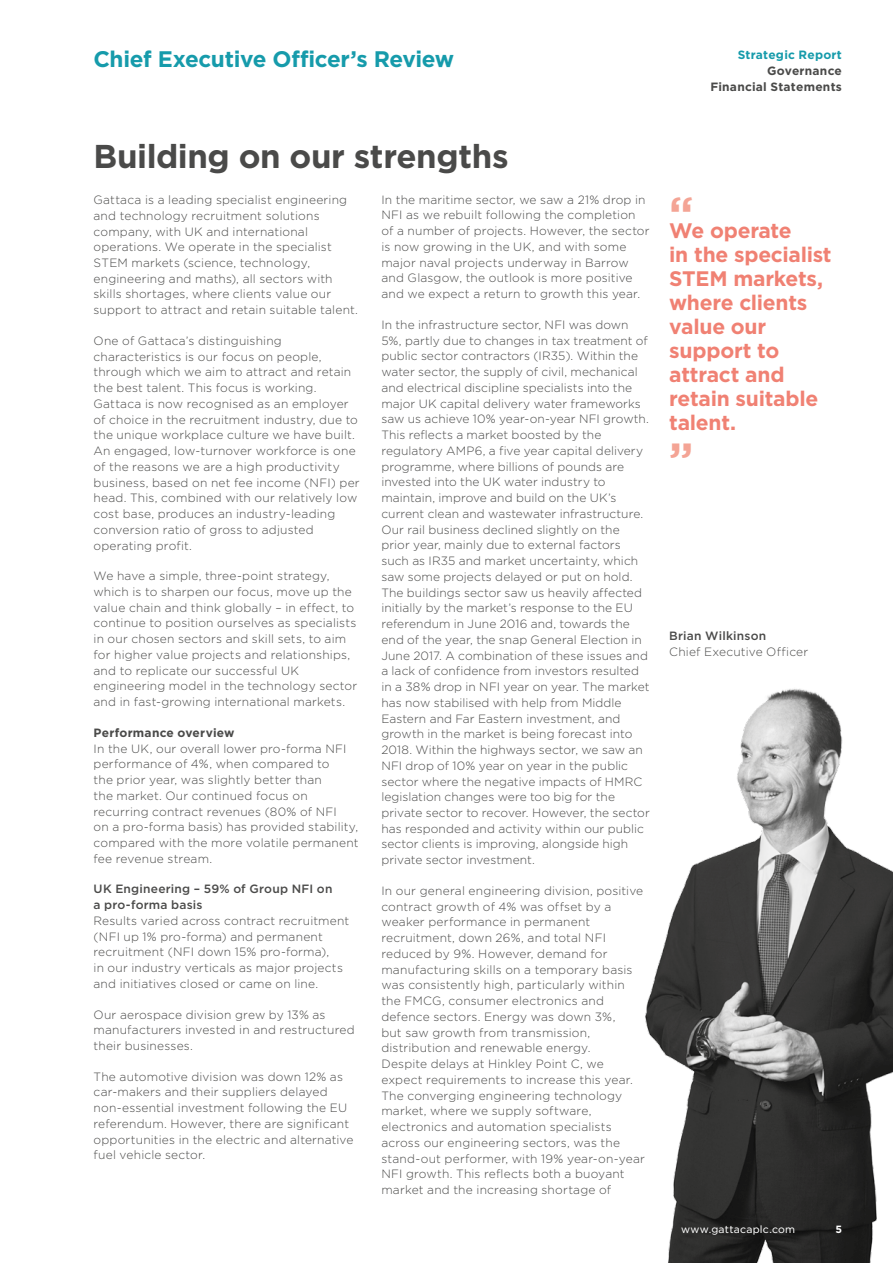
<style>
.page{position:relative;width:893px;height:1263px;background:#fff}
.page>*{position:absolute;margin:0;border:0;box-sizing:border-box;transform-origin:0 0}
.t1{font:700 45px "Gotham";color:#f4a495}
.t2{font:700 33px "Gotham";letter-spacing:-.015em;color:#4a4a49}
.t3{font:700 22.5px "Gotham";letter-spacing:-.015em;color:#169bab}
.t4{font:700 21px/24px "Gotham";letter-spacing:-.015em;color:#f08173}
.t5{font:300 12px/15.8px "Gotham";letter-spacing:.01em;color:#4a4a49}
.t6{font:500 12px/15.8px "Gotham";letter-spacing:.015em;color:#4a4a49}
.t7{font:700 12px/15.8px "Gotham";letter-spacing:.02em;color:#4a4a49;text-align:right}
.t8{font:700 12px "Gotham";letter-spacing:.02em;color:#169bab}
.t9{font:10.5px "Gotham";letter-spacing:.025em;color:#fff}
.t10{font:700 10.5px "Gotham";color:#fff}
</style>
<div class="page">
<img style="left:645px;top:689px;width:248px;height:574px">
<h3 class="t3" style="left:94px;top:44px;width:362px">Chief Executive Officer’s Review</h3>
<p class="t8" style="left:738px;top:47px;width:106px">Strategic Report</p>
<p class="t7" style="left:710px;top:63px;width:133px">Governance<br>Financial Statements</p>
<h2 class="t2" style="left:94px;top:134px;width:417px">Building on our strengths</h2>
<p class="t5" style="left:94px;top:192px;width:266px">Gattaca is a leading specialist engineering and technology recruitment solutions company, with UK and international operations. We operate in the specialist STEM markets (science, technology, engineering and maths), all sectors with skills shortages, where clients value our support to attract and retain suitable talent.</p>
<p class="t5" style="left:94px;top:332px;width:268px">One of Gattaca’s distinguishing characteristics is our focus on people, through which we aim to attract and retain the best talent. This focus is working.<br>Gattaca is now recognised as an employer of choice in the recruitment industry, due to the unique workplace culture we have built.<br>An engaged, low-turnover workforce is one of the reasons we are a high productivity business, based on net fee income (NFI) per head. This, combined with our relatively low cost base, produces an industry-leading conversion ratio of gross to adjusted operating profit.</p>
<p class="t5" style="left:94px;top:568px;width:265px">We have a simple, three-point strategy, which is to sharpen our focus, move up the value chain and think globally – in effect, to continue to position ourselves as specialists in our chosen sectors and skill sets, to aim for higher value projects and relationships, and to replicate our successful UK engineering model in the technology sector and in fast-growing international markets.</p>
<p class="t7" style="left:94px;top:725px;width:142px">Performance overview</p>
<p class="t5" style="left:94px;top:740px;width:267px">In the UK, our overall lower pro-forma NFI performance of 4%, when compared to<br>the prior year, was slightly better than<br>the market. Our continued focus on recurring contract revenues (80% of NFI<br>on a pro-forma basis) has provided stability, compared with the more volatile permanent fee revenue stream.</p>
<p class="t6" style="left:94px;top:881px;width:240px">UK Engineering – 59% of Group NFI on a pro-forma basis</p>
<p class="t5" style="left:94px;top:912px;width:257px">Results varied across contract recruitment (NFI up 1% pro-forma) and permanent recruitment (NFI down 15% pro-forma),<br>in our industry verticals as major projects and initiatives closed or came on line.</p>
<p class="t5" style="left:94px;top:1006px;width:263px">Our aerospace division grew by 13% as manufacturers invested in and restructured their businesses.</p>
<p class="t5" style="left:94px;top:1068px;width:261px">The automotive division was down 12% as car-makers and their suppliers delayed non-essential investment following the EU referendum. However, there are significant opportunities in the electric and alternative fuel vehicle sector.</p>
<p class="t5" style="left:381px;top:191px;width:270px">In the maritime sector, we saw a 21% drop in NFI as we rebuilt following the completion of a number of projects. However, the sector is now growing in the UK, and with some major naval projects underway in Barrow and Glasgow, the outlook is more positive and we expect a return to growth this year.</p>
<p class="t5" style="left:381px;top:316px;width:270px">In the infrastructure sector, NFI was down 5%, partly due to changes in tax treatment of public sector contractors (IR35). Within the water sector, the supply of civil, mechanical and electrical discipline specialists into the major UK capital delivery water frameworks saw us achieve 10% year-on-year NFI growth.<br>This reflects a market boosted by the regulatory AMP6, a five year capital delivery programme, where billions of pounds are invested into the UK water industry to maintain, improve and build on the UK’s current clean and wastewater infrastructure.<br>Our rail business declined slightly on the prior year, mainly due to external factors such as IR35 and market uncertainty, which saw some projects delayed or put on hold.<br>The buildings sector saw us heavily affected initially by the market’s response to the EU referendum in June 2016 and, towards the end of the year, the snap General Election in June 2017. A combination of these issues and a lack of confidence from investors resulted in a 38% drop in NFI year on year. The market has now stabilised with help from Middle Eastern and Far Eastern investment, and growth in the market is being forecast into 2018. Within the highways sector, we saw an NFI drop of 10% year on year in the public sector where the negative impacts of HMRC legislation changes were too big for the private sector to recover. However, the sector has responded and activity within our public sector clients is improving, alongside high private sector investment.</p>
<p class="t5" style="left:381px;top:882px;width:265px">In our general engineering division, positive contract growth of 4% was offset by a weaker performance in permanent recruitment, down 26%, and total NFI reduced by 9%. However, demand for manufacturing skills on a temporary basis was consistently high, particularly within the FMCG, consumer electronics and defence sectors. Energy was down 3%,<br>but saw growth from transmission, distribution and renewable energy.<br>Despite delays at Hinkley Point C, we expect requirements to increase this year.<br>The converging engineering technology market, where we supply software, electronics and automation specialists across our engineering sectors, was the stand-out performer, with 19% year-on-year NFI growth. This reflects both a buoyant market and the increasing shortage of</p>
<h3 class="t4" style="left:669px;top:219px;width:164px"><sup>“</sup>We operate<br>in the specialist<br>STEM markets, where clients value our support to attract and retain suitable talent.</h3>
<h1 class="t1" style="left:669px;top:430px;width:26px">”</h1>
<p class="t6" style="left:669px;top:628px;width:99px">Brian Wilkinson</p>
<p class="t5" style="left:669px;top:643px;width:141px">Chief Executive Officer</p>
<p class="t9" style="left:681px;top:1223px;width:116px">www.gattacaplc.com</p>
<p class="t10" style="left:835px;top:1222px;width:8px">5</p>
</div>
